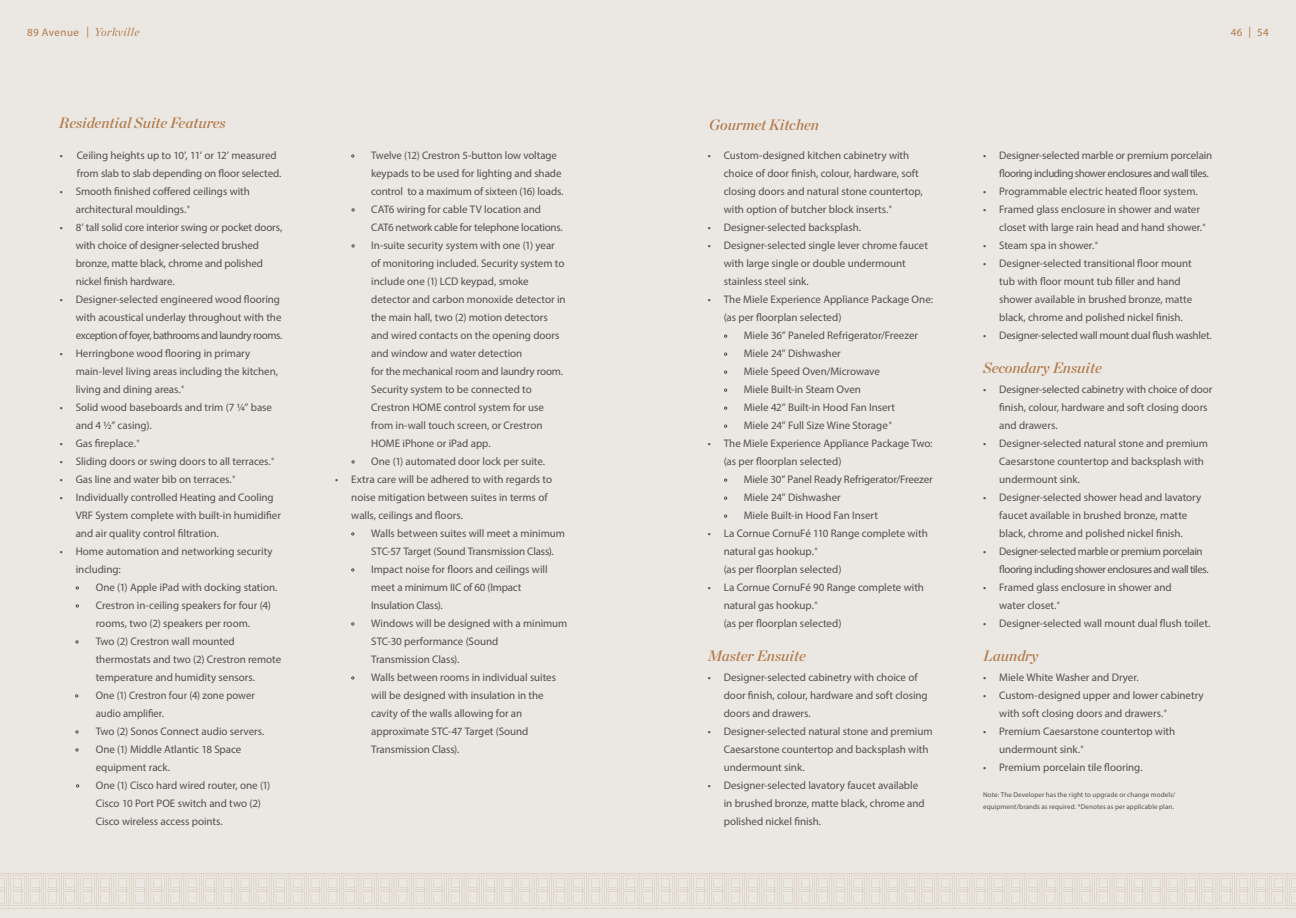
<style>
.page{position:relative;width:1296px;height:918px;background:#ebe7e2}
.page>*{position:absolute;margin:0;border:0;box-sizing:border-box;transform-origin:0 0}
.t1{font:italic 15px "Chronicle Display Semi";color:#b27a4a}
.t2{font:11px/18px "Myriad Pro";letter-spacing:-.005em;color:#515252}
.t3{font:11px/18px "Myriad Pro";letter-spacing:-.04em;color:#515252}
.t4{font:11px "Myriad Pro";letter-spacing:-.025em;color:#515252}
.t5{font:11px "Myriad Pro";letter-spacing:.04em;color:#b27a4a}
.t6{font:7px/12px "Myriad Pro";letter-spacing:.015em;color:#515252}
.s1{font-family:"Chronicle Display";font-style:italic;font-size:11.5px}
</style>
<div class="page">
<svg style="left:0;top:873px;width:1296px;height:36px"></svg>
<p class="t5" style="left:27px;top:25px;width:114px">89 Avenue | <span class="s1">Yorkville</span></p>
<p class="t5" style="left:1231px;top:26px;width:40px">46 | 54</p>
<h1 class="t1" style="left:59px;top:111px;width:168px">Residential Suite Features</h1>
<h1 class="t1" style="left:709px;top:112px;width:111px">Gourmet Kitchen</h1>
<p class="t2" style="left:77px;top:146px;width:206px;text-indent:-17px">• Ceiling heights up to 10’, 11’ or 12’ measured from slab to slab depending on floor selected.</p>
<p class="t2" style="left:76px;top:182px;width:176px;text-indent:-16px">• Smooth finished coffered ceilings with architectural mouldings.<sup>*</sup></p>
<p class="t2" style="left:76px;top:218px;width:208px;text-indent:-16px">• 8’ tall solid core interior swing or pocket doors, with choice of designer-selected brushed bronze, matte black, chrome and polished nickel finish hardware.</p>
<p class="t2" style="left:76px;top:290px;width:208px;text-indent:-16px">• Designer-selected engineered wood flooring with acoustical underlay throughout with the exception of foyer, bathrooms and laundry rooms.</p>
<p class="t2" style="left:76px;top:344px;width:204px;text-indent:-16px">• Herringbone wood flooring in primary main-level living areas including the kitchen, living and dining areas.<sup>*</sup></p>
<p class="t2" style="left:76px;top:398px;width:198px;text-indent:-16px">• Solid wood baseboards and trim (7 ¼” base and 4 ½” casing).</p>
<p class="t2" style="left:60px;top:434px;width:81px">• Gas fireplace.<sup>*</sup></p>
<p class="t2" style="left:60px;top:452px;width:216px">• Sliding doors or swing doors to all terraces.<sup>*</sup></p>
<p class="t2" style="left:60px;top:470px;width:177px">• Gas line and water bib on terraces.<sup>*</sup></p>
<p class="t2" style="left:76px;top:488px;width:207px;text-indent:-16px">• Individually controlled Heating and Cooling<br>VRF System complete with built-in humidifier and air quality control filtration.</p>
<p class="t2" style="left:76px;top:542px;width:198px;text-indent:-16px">• Home automation and networking security including:</p>
<p class="t2" style="left:96px;top:578px;width:187px">One (1) Apple iPad with docking station.<br>Crestron in-ceiling speakers for four (4) rooms, two (2) speakers per room.<br>Two (2) Crestron wall mounted thermostats and two (2) Crestron remote temperature and humidity sensors.<br>One (1) Crestron four (4) zone power audio amplifier.<br>Two (2) Sonos Connect audio servers.<br>One (1) Middle Atlantic 18 Space equipment rack.<br>One (1) Cisco hard wired router, one (1)<br>Cisco 10 Port POE switch and two (2)<br>Cisco wireless access points.</p>
<p class="t2" style="left:371px;top:146px;width:196px">Twelve (12) Crestron 5-button low voltage keypads to be used for lighting and shade control to a maximum of sixteen (16) loads.<br>CAT6 wiring for cable TV location and CAT6 network cable for telephone locations.<br>In-suite security system with one (1) year of monitoring included. Security system to include one (1) LCD keypad, smoke detector and carbon monoxide detector in the main hall, two (2) motion detectors and wired contacts on the opening doors and window and water detection<br>for the mechanical room and laundry room.<br>Security system to be connected to Crestron HOME control system for use from in-wall touch screen, or Crestron HOME iPhone or iPad app.<br>One (1) automated door lock per suite.</p>
<p class="t2" style="left:351px;top:470px;width:202px;text-indent:-16px">• Extra care will be adhered to with regards to noise mitigation between suites in terms of walls, ceilings and floors.</p>
<p class="t2" style="left:371px;top:524px;width:198px">Walls between suites will meet a minimum STC-57 Target (Sound Transmission Class).<br>Impact noise for floors and ceilings will meet a minimum IIC of 60 (Impact Insulation Class).<br>Windows will be designed with a minimum STC-30 performance (Sound<br>Transmission Class).<br>Walls between rooms in individual suites will be designed with insulation in the cavity of the walls allowing for an approximate STC-47 Target (Sound Transmission Class).</p>
<p class="t2" style="left:724px;top:146px;width:201px;text-indent:-16px">• Custom-designed kitchen cabinetry with choice of door finish, colour, hardware, soft closing doors and natural stone countertop, with option of butcher block inserts.<sup>*</sup></p>
<p class="t2" style="left:708px;top:218px;width:155px">• Designer-selected backsplash.</p>
<p class="t2" style="left:724px;top:236px;width:206px;text-indent:-16px">• Designer-selected single lever chrome faucet with large single or double undermount stainless steel sink.</p>
<p class="t2" style="left:724px;top:290px;width:211px;text-indent:-16px">• The Miele Experience Appliance Package One: (as per floorplan selected)</p>
<p class="t2" style="left:744px;top:326px;width:176px">Miele 36” Paneled Refrigerator/Freezer<br>Miele 24” Dishwasher<br>Miele Speed Oven/Microwave<br>Miele Built-in Steam Oven<br>Miele 42” Built-in Hood Fan Insert<br>Miele 24” Full Size Wine Storage<sup>*</sup></p>
<p class="t2" style="left:724px;top:434px;width:210px;text-indent:-16px">• The Miele Experience Appliance Package Two: (as per floorplan selected)</p>
<p class="t2" style="left:744px;top:470px;width:191px">Miele 30” Panel Ready Refrigerator/Freezer<br>Miele 24” Dishwasher<br>Miele Built-in Hood Fan Insert</p>
<p class="t2" style="left:724px;top:524px;width:206px;text-indent:-16px">• La Cornue CornuFé 110 Range complete with natural gas hookup.<sup>*<br></sup>(as per floorplan selected)</p>
<p class="t2" style="left:724px;top:578px;width:202px;text-indent:-16px">• La Cornue CornuFé 90 Range complete with natural gas hookup.<sup>*<br></sup>(as per floorplan selected)</p>
<h1 class="t1" style="left:708px;top:644px;width:100px">Master Ensuite</h1>
<p class="t2" style="left:724px;top:668px;width:206px;text-indent:-16px">• Designer-selected cabinetry with choice of door finish, colour, hardware and soft closing doors and drawers.</p>
<p class="t2" style="left:724px;top:722px;width:210px;text-indent:-16px">• Designer-selected natural stone and premium<br>Caesarstone countertop and backsplash with undermount sink.</p>
<p class="t2" style="left:724px;top:776px;width:203px;text-indent:-16px">• Designer-selected lavatory faucet available in brushed bronze, matte black, chrome and polished nickel finish.</p>
<p class="t3" style="left:999px;top:146px;width:215px;text-indent:-16px">• Designer-selected marble or premium porcelain flooring including shower enclosures and wall tiles.</p>
<p class="t2" style="left:983px;top:182px;width:216px">• Programmable electric heated floor system.</p>
<p class="t2" style="left:999px;top:200px;width:208px;text-indent:-16px">• Framed glass enclosure in shower and water closet with large rain head and hand shower.<sup>*</sup></p>
<p class="t2" style="left:983px;top:236px;width:116px">• Steam spa in shower.<sup>*</sup></p>
<p class="t2" style="left:999px;top:254px;width:195px;text-indent:-16px">• Designer-selected transitional floor mount tub with floor mount tub filler and hand shower available in brushed bronze, matte black, chrome and polished nickel finish.</p>
<p class="t4" style="left:983px;top:329px;width:230px">• Designer-selected wall mount dual flush washlet.</p>
<h1 class="t1" style="left:983px;top:356px;width:120px">Secondary Ensuite</h1>
<p class="t2" style="left:999px;top:380px;width:215px;text-indent:-16px">• Designer-selected cabinetry with choice of door finish, colour, hardware and soft closing doors and drawers.</p>
<p class="t2" style="left:999px;top:434px;width:210px;text-indent:-16px">• Designer-selected natural stone and premium<br>Caesarstone countertop and backsplash with undermount sink.</p>
<p class="t2" style="left:983px;top:488px;width:220px;text-align:center">• Designer-selected shower head and lavatory faucet available in brushed bronze, matte<br>black, chrome and polished nickel finish.</p>
<p class="t3" style="left:999px;top:542px;width:211px;text-indent:-16px">• Designer-selected marble or premium porcelain flooring including shower enclosures and wall tiles.</p>
<p class="t2" style="left:999px;top:578px;width:174px;text-indent:-16px">• Framed glass enclosure in shower and water closet.<sup>*</sup></p>
<p class="t2" style="left:983px;top:614px;width:229px">• Designer-selected wall mount dual flush toilet.</p>
<h1 class="t1" style="left:983px;top:644px;width:57px">Laundry</h1>
<p class="t2" style="left:983px;top:668px;width:157px">• Miele White Washer and Dryer.</p>
<p class="t2" style="left:999px;top:686px;width:206px;text-indent:-16px">• Custom-designed upper and lower cabinetry with soft closing doors and drawers.<sup>*</sup></p>
<p class="t2" style="left:999px;top:722px;width:177px;text-indent:-16px">• Premium Caesarstone countertop with undermount sink.<sup>*</sup></p>
<p class="t2" style="left:983px;top:758px;width:161px">• Premium porcelain tile flooring.</p>
<p class="t6" style="left:983px;top:789px;width:194px">Note: The Developer has the right to upgrade or change models/ equipment/brands as required. *Denotes as per applicable plan.</p>
</div>
